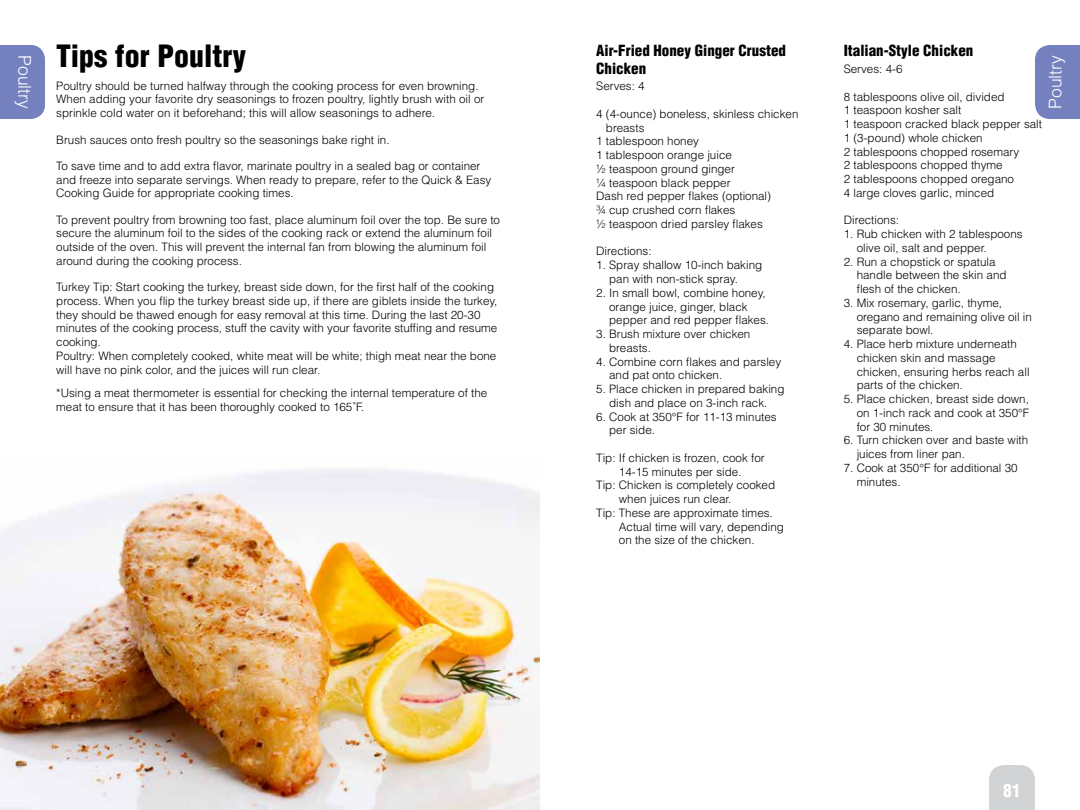
<style>
.page{position:relative;width:1080px;height:810px;background:#fff}
.page>*{position:absolute;margin:0;border:0;box-sizing:border-box;transform-origin:0 0}
.t1{font:900 condensed 30px "Helvetica LT Std";color:#000}
.t2{font:300 17.5px "Helvetica LT Std";color:#fff}
.t3{font:900 condensed 17.5px "Helvetica LT Std";color:#fff}
.t4{font:900 condensed 15px/18px "Helvetica LT Std";color:#000}
.t5{font:300 11.62px/13.8px "Helvetica LT Std";color:#000}
</style>
<div class="page">
<div style="left:989px;top:765px;width:46px;height:45px;background:#d1d3d4"></div>
<div style="left:1035px;top:45px;width:45px;height:74px;background:#7581bf"></div>
<div style="left:0;top:45px;width:45px;height:74px;background:#7581bf"></div>
<img style="left:0;top:469px;width:539px;height:341px">
<h2 class="t2" style="left:36px;top:55px;width:55px;rotate:90deg">Poultry</h2>
<h1 class="t1" style="left:56px;top:37px;width:191px">Tips for Poultry</h1>
<p class="t5" style="left:56px;top:79px;width:430px">Poultry should be turned halfway through the cooking process for even browning.<br>When adding your favorite dry seasonings to frozen poultry, lightly brush with oil or sprinkle cold water on it beforehand; this will allow seasonings to adhere.</p>
<p class="t5" style="left:56px;top:132px;width:335px">Brush sauces onto fresh poultry so the seasonings bake right in.</p>
<p class="t5" style="left:56px;top:159px;width:437px">To save time and to add extra flavor, marinate poultry in a sealed bag or container and freeze into separate servings. When ready to prepare, refer to the Quick &amp; Easy<br>Cooking Guide for appropriate cooking times.</p>
<p class="t5" style="left:56px;top:212px;width:445px">To prevent poultry from browning too fast, place aluminum foil over the top. Be sure to secure the aluminum foil to the sides of the cooking rack or extend the aluminum foil outside of the oven. This will prevent the internal fan from blowing the aluminum foil around during the cooking process.</p>
<p class="t5" style="left:56px;top:280px;width:443px">Turkey Tip: Start cooking the turkey, breast side down, for the first half of the cooking process. When you flip the turkey breast side up, if there are giblets inside the turkey, they should be thawed enough for easy removal at this time. During the last 20-30 minutes of the cooking process, stuff the cavity with your favorite stuffing and resume cooking.<br>Poultry: When completely cooked, white meat will be white; thigh meat near the bone will have no pink color, and the juices will run clear.</p>
<p class="t5" style="left:56px;top:386px;width:433px">*Using a meat thermometer is essential for checking the internal temperature of the meat to ensure that it has been thoroughly cooked to 165˚F.</p>
<p class="t4" style="left:596px;top:41px;width:191px">Air-Fried Honey Ginger Crusted<br>Chicken</p>
<p class="t4" style="left:844px;top:41px;width:131px">Italian-Style Chicken</p>
<p class="t5" style="left:596px;top:79px;width:50px">Serves: 4</p>
<p class="t5" style="left:596px;top:107px;width:204px">4 (4-ounce) boneless, skinless chicken</p>
<p class="t5" style="left:606px;top:121px;width:40px">breasts</p>
<p class="t5" style="left:596px;top:134px;width:104px">1 tablespoon honey</p>
<p class="t5" style="left:596px;top:148px;width:137px">1 tablespoon orange juice</p>
<p class="t5" style="left:596px;top:162px;width:140px">½ teaspoon ground ginger</p>
<p class="t5" style="left:596px;top:176px;width:136px">¼ teaspoon black pepper</p>
<p class="t5" style="left:596px;top:189px;width:176px">Dash red pepper flakes (optional)</p>
<p class="t5" style="left:596px;top:203px;width:141px">¾ cup crushed corn flakes</p>
<p class="t5" style="left:596px;top:217px;width:168px">½ teaspoon dried parsley flakes</p>
<p class="t5" style="left:596px;top:244px;width:57px">Directions:</p>
<p class="t5" style="left:609px;top:258px;width:155px;text-indent:-13px">1. Spray shallow 10-inch baking pan with non-stick spray.</p>
<p class="t5" style="left:609px;top:286px;width:161px;text-indent:-13px">2. In small bowl, combine honey, orange juice, ginger, black pepper and red pepper flakes.</p>
<p class="t5" style="left:609px;top:327px;width:143px;text-indent:-13px">3. Brush mixture over chicken breasts.</p>
<p class="t5" style="left:609px;top:354px;width:174px;text-indent:-13px">4. Combine corn flakes and parsley and pat onto chicken.</p>
<p class="t5" style="left:596px;top:382px;width:190px;text-align:center">5. Place chicken in prepared baking dish and place on 3-inch rack.</p>
<p class="t5" style="left:609px;top:409px;width:169px;text-indent:-13px">6. Cook at 350°F for 11-13 minutes per side.</p>
<p class="t5" style="left:596px;top:451px;width:170px">Tip: If chicken is frozen, cook for</p>
<p class="t5" style="left:619px;top:464px;width:124px">14-15 minutes per side.</p>
<p class="t5" style="left:596px;top:478px;width:180px">Tip: Chicken is completely cooked</p>
<p class="t5" style="left:619px;top:492px;width:114px">when juices run clear.</p>
<p class="t5" style="left:596px;top:506px;width:178px">Tip: These are approximate times.</p>
<p class="t5" style="left:619px;top:519px;width:167px">Actual time will vary, depending</p>
<p class="t5" style="left:619px;top:533px;width:137px">on the size of the chicken.</p>
<h2 class="t2" style="left:1044px;top:109px;width:55px;rotate:-90deg">Poultry</h2>
<p class="t5" style="left:844px;top:62px;width:60px">Serves: 4-6</p>
<p class="t5" style="left:844px;top:90px;width:200px">8 tablespoons olive oil, divided<br>1 teaspoon kosher salt<br>1 teaspoon cracked black pepper salt<br>1 (3-pound) whole chicken<br>2 tablespoons chopped rosemary<br>2 tablespoons chopped thyme<br>2 tablespoons chopped oregano<br>4 large cloves garlic, minced</p>
<p class="t5" style="left:844px;top:213px;width:57px">Directions:</p>
<p class="t5" style="left:857px;top:227px;width:168px;text-indent:-13px">1. Rub chicken with 2 tablespoons olive oil, salt and pepper.</p>
<p class="t5" style="left:857px;top:255px;width:151px;text-indent:-13px">2. Run a chopstick or spatula handle between the skin and flesh of the chicken.</p>
<p class="t5" style="left:857px;top:296px;width:177px;text-indent:-13px">3. Mix rosemary, garlic, thyme, oregano and remaining olive oil in separate bowl.</p>
<p class="t5" style="left:857px;top:337px;width:174px;text-indent:-13px">4. Place herb mixture underneath chicken skin and massage chicken, ensuring herbs reach all parts of the chicken.</p>
<p class="t5" style="left:857px;top:392px;width:174px;text-align:justify;text-indent:-13px">5. Place chicken, breast side down, on 1-inch rack and cook at 350°F for 30 minutes.</p>
<p class="t5" style="left:857px;top:433px;width:173px;text-indent:-13px">6. Turn chicken over and baste with juices from liner pan.</p>
<p class="t5" style="left:857px;top:461px;width:163px;text-indent:-13px">7. Cook at 350°F for additional 30 minutes.</p>
<h2 class="t3" style="left:1003px;top:780px;width:19px">81</h2>
</div>
